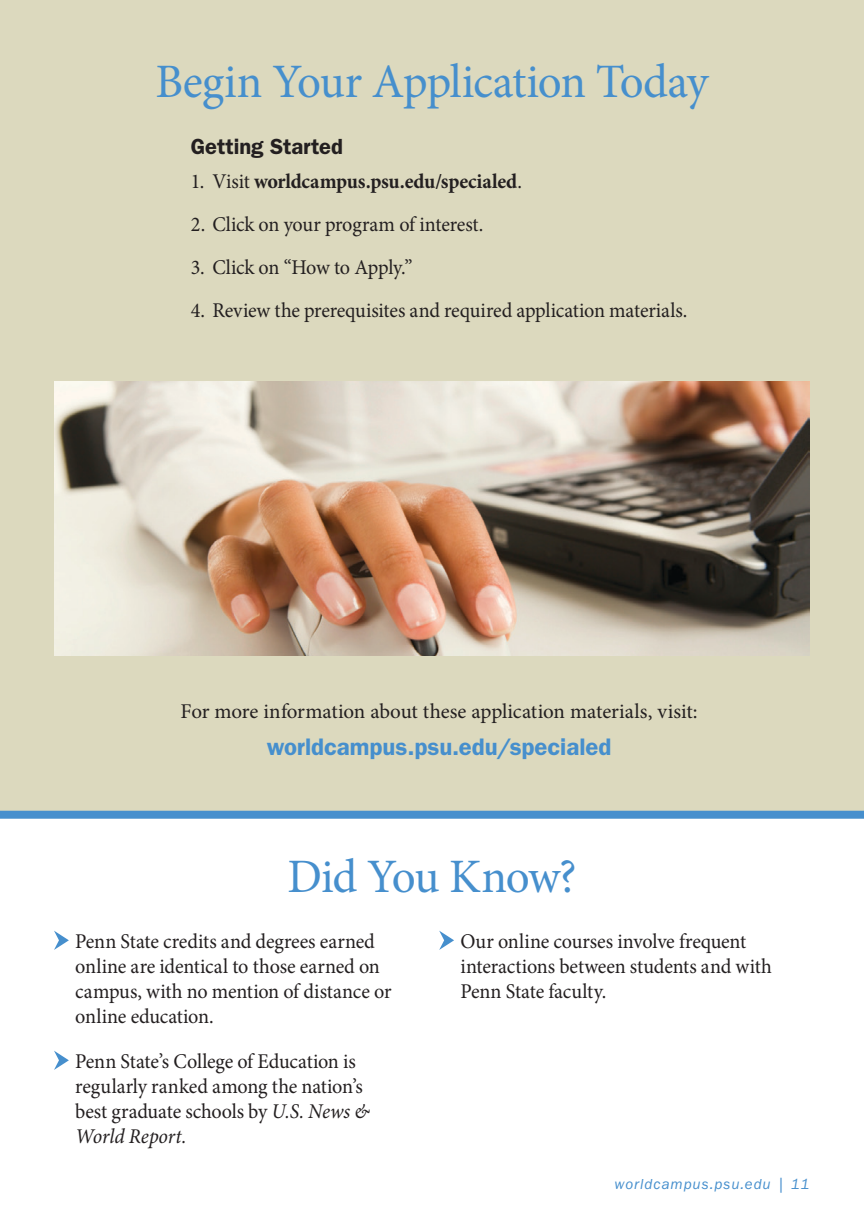
<style>
.page{position:relative;width:864px;height:1224px;background:#fff}
.page>*{position:absolute;margin:0;border:0;box-sizing:border-box;transform-origin:0 0}
.t1{font:48px "Minion Pro";letter-spacing:-.025em;color:#468fcd}
.t2{font:600 24px "ITC Franklin Gothic Std";color:#468fcd}
.t3{font:600 22px "ITC Franklin Gothic Std";letter-spacing:-.005em;color:#231f20}
.t4{font:21px/25.2px "Minion Pro";letter-spacing:-.01em;color:#231f20;scale:.96 1}
.t5{font:21px "Minion Pro";letter-spacing:-.01em;color:#231f20}
.t6{font:700 21px "Minion Pro";letter-spacing:-.01em;color:#231f20;scale:.96 1}
.t7{font:italic 15px "ITC Franklin Gothic Std";letter-spacing:.06em;color:#468fcd}
.s1{font-weight:400}
.s2{font-style:italic}
</style>
<div class="page">
<div style="left:0;top:0;width:864px;height:812px;background:#dcd9be"></div>
<div style="left:0;top:811px;width:864px;height:8px;background:#468fcd"></div>
<svg style="left:54px;top:931px;width:15px;height:19px"></svg>
<svg style="left:54px;top:1051px;width:15px;height:19px"></svg>
<svg style="left:439px;top:931px;width:15px;height:19px"></svg>
<img style="left:54px;top:382px;width:756px;height:273px">
<h1 class="t1" style="left:156px;top:50px;width:554px">Begin Your Application Today</h1>
<h2 class="t3" style="left:191px;top:133px;width:154px">Getting Started</h2>
<p class="t6" style="left:191px;top:166px;width:347px"><span class="s1">1. Visit</span> worldcampus.psu.edu/specialed<span class="s1">.</span></p>
<p class="t4" style="left:191px;top:212px;width:306px">2. Click on your program of interest.</p>
<p class="t4" style="left:191px;top:255px;width:233px">3. Click on “How to Apply.”</p>
<p class="t4" style="left:191px;top:298px;width:519px">4. Review the prerequisites and required application materials.</p>
<p class="t5" style="left:181px;top:697px;width:519px">For more information about these application materials, visit:</p>
<p class="t2" style="left:267px;top:733px;width:346px">worldcampus.psu.edu/specialed</p>
<h1 class="t1" style="left:287px;top:845px;width:291px">Did You Know?</h1>
<p class="t4" style="left:75px;top:929px;width:331px">Penn State credits and degrees earned online are identical to those earned on campus, with no mention of distance or online education.</p>
<p class="t4" style="left:75px;top:1049px;width:308px">Penn State’s College of Education is regularly ranked among the nation’s best graduate schools by <span class="s2">U.S. News &amp;<br>World Report.</span></p>
<p class="t4" style="left:460px;top:929px;width:326px">Our online courses involve frequent interactions between students and with<br>Penn State faculty.</p>
<p class="t7" style="left:615px;top:1176px;width:196px">worldcampus.psu.edu | 11</p>
</div>
